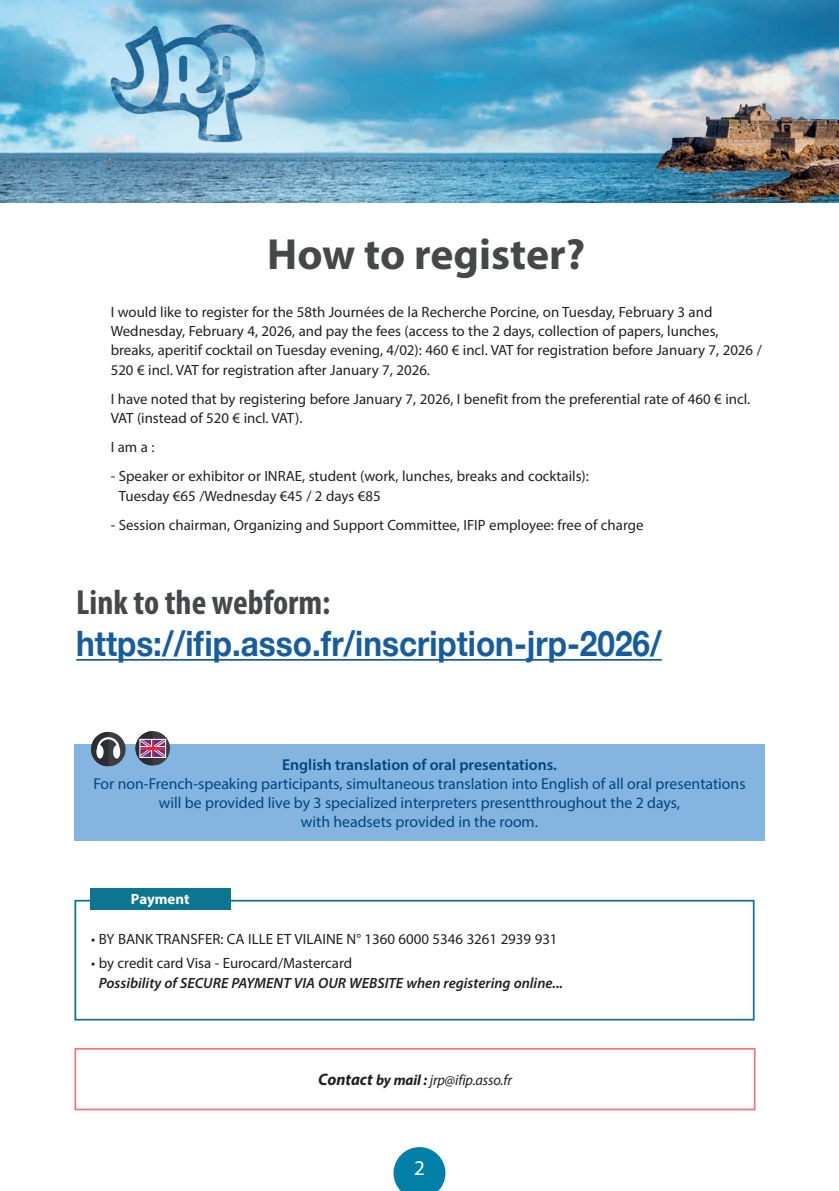
<style>
.page{position:relative;width:839px;height:1191px;background:#fff}
.page>*{position:absolute;margin:0;border:0;box-sizing:border-box;transform-origin:0 0}
.t1{font:700 43.75px "Myriad Pro";color:#454849}
.t2{font:700 35px "Helvetica Neue";color:#175d9e;scale:.9 1}
.t3{font:700 condensed 35px "Myriad Pro";color:#454849}
.t4{font:21px "Myriad Pro";color:#fff}
.t5{font:15.75px/18.9px "Myriad Pro";color:#00457d;text-align:center}
.t6{font:600 15.75px "Myriad Pro";color:#00457d}
.t7{font:14.88px/19.2px "Myriad Pro";color:#231f20}
.t8{font:italic 600 14.88px "Myriad Pro";color:#231f20}
.t9{font:italic 14.88px "Myriad Pro";letter-spacing:-.01em;color:#231f20}
.t10{font:700 14.88px "Myriad Pro";letter-spacing:-.005em;color:#fff}
.s1{font-weight:700;font-size:16.62px}
.s2{font-weight:700}
</style>
<div class="page">
<svg style="left:393px;top:1147px;width:52px;height:44px;background:#2a95b5"></svg>
<img style="left:0;top:0;width:838px;height:31px">
<img style="left:0;top:31px;width:838px;height:171px">
<img style="left:635px;top:87px;width:203px;height:116px">
<img style="left:69px;top:0;width:206px;height:169px">
<div style="left:74px;top:899px;width:680px;height:121px;border:2px solid #0e7590"></div>
<div style="left:90px;top:888px;width:140px;height:21px;background:#0e7590"></div>
<div style="left:74px;top:1048px;width:681px;height:62px;border:2px solid #f2767a"></div>
<hr style="left:76px;top:659px;width:585px;height:1px;background:#175d9e">
<div style="left:74px;top:744px;width:690px;height:96px;background:#84b5e1"></div>
<svg style="left:135px;top:731px;width:35px;height:34px"></svg>
<div style="left:139px;top:739px;width:27px;height:19px;border:1px solid #fff"></div>
<svg style="left:91px;top:732px;width:35px;height:34px"></svg>
<h1 class="t1" style="left:267px;top:225px;width:319px">How to register?</h1>
<p class="t7" style="left:111px;top:302px;width:652px">I would like to register for the 58th Journées de la Recherche Porcine, on Tuesday, February 3 and Wednesday, February 4, 2026, and pay the fees (access to the 2 days, collection of papers, lunches, breaks, aperitif cocktail on Tuesday evening, 4/02): 460 € incl. VAT for registration before January 7, 2026 / 520 € incl. VAT for registration after January 7, 2026.</p>
<p class="t7" style="left:111px;top:389px;width:641px">I have noted that by registering before January 7, 2026, I benefit from the preferential rate of 460 € incl.<br>VAT (instead of 520 € incl. VAT).</p>
<p class="t7" style="left:111px;top:437px;width:45px">I am a :</p>
<p class="t7" style="left:119px;top:466px;width:471px;text-indent:-8px">- Speaker or exhibitor or INRAE, student (work, lunches, breaks and cocktails):<br>Tuesday €65 /Wednesday €45 / 2 days €85</p>
<p class="t7" style="left:111px;top:515px;width:534px">- Session chairman, Organizing and Support Committee, IFIP employee: free of charge</p>
<h2 class="t3" style="left:76px;top:581px;width:256px">Link to the webform:</h2>
<h2 class="t2" style="left:76px;top:616px;width:652px">https://ifip.asso.fr/inscription-jrp-2026/</h2>
<p class="t6" style="left:282px;top:754px;width:276px">English translation of oral presentations.</p>
<p class="t5" style="left:93px;top:774px;width:653px">For non-French-speaking participants, simultaneous translation into English of all oral presentations will be provided live by 3 specialized interpreters presentthroughout the 2 days,<br>with headsets provided in the room.</p>
<p class="t10" style="left:131px;top:889px;width:60px">Payment</p>
<p class="t7" style="left:91px;top:929px;width:468px">• BY BANK TRANSFER: CA ILLE ET VILAINE N° 1360 6000 5346 3261 2939 931</p>
<p class="t7" style="left:91px;top:953px;width:262px">• by credit card Visa - Eurocard/Mastercard</p>
<p class="t8" style="left:99px;top:973px;width:465px">Possibility of SECURE PAYMENT VIA OUR WEBSITE when registering online...</p>
<p class="t9" style="left:318px;top:1071px;width:195px"><span class="s1">Contact</span> <span class="s2">by mail :</span> jrp@ifip.asso.fr</p>
<h3 class="t4" style="left:414px;top:1155px;width:12px">2</h3>
</div>
